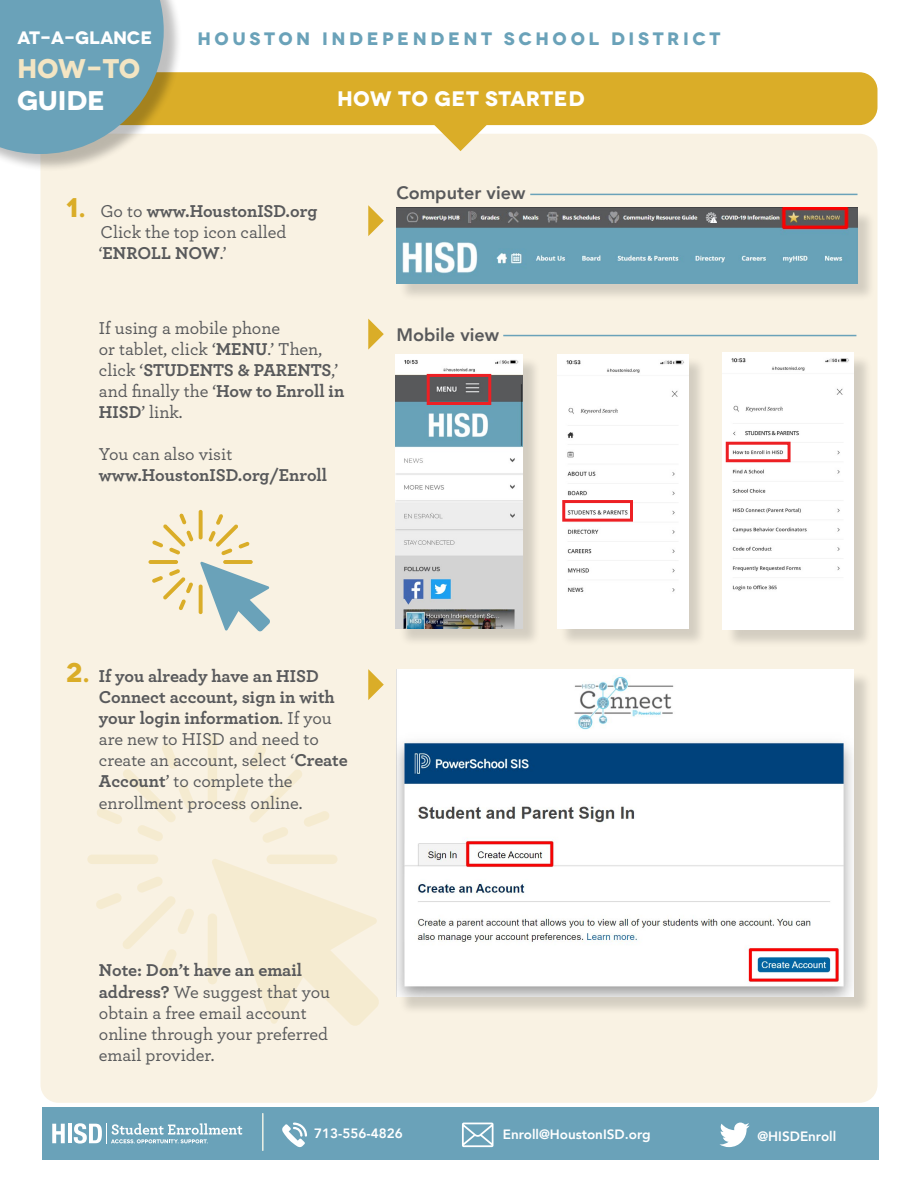
<style>
.page{position:relative;width:918px;height:1188px;background:#fff}
.page>*{position:absolute;margin:0;border:0;box-sizing:border-box;transform-origin:0 0}
.t1{font:700 27px "Novecentowide";color:#f3e5c3}
.t2{font:700 27px "Novecentowide";letter-spacing:-.01em;color:#fff}
.t3{font:700 21px "Novecentowide";letter-spacing:.025em;color:#fff}
.t4{font:500 18px/21px "Archer";color:#58595b}
.t5{font:700 18px "Novecentowide";letter-spacing:.2em;color:#6aa2b9}
.t6{font:700 18px "Archer";color:#58595b}
.t7{font:800 18px "Avenir";color:#58595b}
.t8{font:700 18px "Novecentowide";letter-spacing:-.01em;color:#fff}
.t9{font:800 13.5px "Avenir";color:#fff}
.s1{font-family:"Novecentowide";font-weight:700;font-size:27px;color:#daad28}
.s2{font-weight:700}
</style>
<div class="page">
<div style="left:40px;top:134px;width:838px;height:969px;background:#f9f2e3;border-radius:18px"></div>
<svg style="left:212px;top:859px;width:167px;height:167px"></svg>
<div style="left:208px;top:734px;width:9px;height:71px;background:#f5ebd0;border-radius:5px"></div>
<svg style="left:97px;top:743px;width:98px;height:98px"></svg>
<div style="left:87px;top:855px;width:71px;height:9px;background:#f5ebd0;border-radius:5px"></div>
<svg style="left:96px;top:877px;width:98px;height:98px"></svg>
<div style="left:208px;top:913px;width:9px;height:71px;background:#f5ebd0;border-radius:5px"></div>
<div style="left:267px;top:855px;width:71px;height:9px;background:#f5ebd0;border-radius:5px"></div>
<svg style="left:232px;top:745px;width:97px;height:98px"></svg>
<div style="left:40px;top:72px;width:838px;height:53px;background:#daad28;border-radius:18px"></div>
<svg style="left:432px;top:125px;width:57px;height:26px"></svg>
<div style="left:42px;top:1107px;width:837px;height:53px;background:#6aa2b9"></div>
<svg style="left:462px;top:1123px;width:32px;height:24px"></svg>
<svg style="left:719px;top:1123px;width:31px;height:24px"></svg>
<svg style="left:282px;top:1123px;width:25px;height:24px"></svg>
<svg style="left:52px;top:1124px;width:13px;height:19px"></svg>
<hr style="left:68px;top:1124px;width:4px;height:19px;background:#fff">
<svg style="left:74px;top:1123px;width:168px;height:21px"></svg>
<hr style="left:262px;top:1114px;width:2px;height:36px;background:#ecf1e5">
<div style="left:0;top:0;width:183px;height:173px;background:#000;opacity:.25"></div>
<svg style="left:0;top:0;width:164px;height:154px;background:#77a5b3"></svg>
<div style="left:398px;top:672px;width:475px;height:344px;background:#000;opacity:.15"></div>
<img style="left:396px;top:669px;width:458px;height:328px">
<div style="left:398px;top:210px;width:478px;height:92px;background:#000;opacity:.15"></div>
<img style="left:396px;top:207px;width:461px;height:76px">
<svg style="left:368px;top:205px;width:16px;height:31px"></svg>
<svg style="left:368px;top:669px;width:16px;height:31px"></svg>
<svg style="left:368px;top:319px;width:16px;height:31px"></svg>
<div style="left:398px;top:357px;width:143px;height:290px;background:#000;opacity:.15"></div>
<img style="left:396px;top:354px;width:126px;height:274px">
<div style="left:559px;top:357px;width:148px;height:290px;background:#000;opacity:.15"></div>
<div style="left:557px;top:354px;width:131px;height:275px;background:#fff"></div>
<div style="left:725px;top:355px;width:148px;height:293px;background:#000;opacity:.15"></div>
<img style="left:723px;top:352px;width:131px;height:278px">
<hr style="left:530px;top:194px;width:328px;height:1px;background:#6aa2b9">
<hr style="left:503px;top:335px;width:353px;height:1px;background:#6aa2b9">
<div style="left:427px;top:374px;width:64px;height:31px;border:3px solid #ed2024"></div>
<div style="left:562px;top:500px;width:71px;height:22px;border:3px solid #ed2024"></div>
<div style="left:726px;top:442px;width:65px;height:20px;border:3px solid #ed2024"></div>
<svg style="left:200px;top:561px;width:70px;height:71px"></svg>
<svg style="left:199px;top:510px;width:4px;height:29px"></svg>
<svg style="left:152px;top:513px;width:42px;height:41px"></svg>
<hr style="left:149px;top:560px;width:29px;height:4px;background:#daad28;border-radius:2px">
<svg style="left:152px;top:569px;width:41px;height:41px"></svg>
<svg style="left:199px;top:585px;width:4px;height:29px"></svg>
<hr style="left:223px;top:560px;width:30px;height:4px;background:#daad28;border-radius:2px">
<svg style="left:208px;top:514px;width:42px;height:41px"></svg>
<p class="t8" style="left:18px;top:26px;width:136px">AT-A-GLANCE</p>
<h1 class="t1" style="left:17px;top:51px;width:125px">HOW-TO</h1>
<h1 class="t2" style="left:17px;top:84px;width:90px">GUIDE</h1>
<p class="t5" style="left:197px;top:28px;width:525px">HOUSTON INDEPENDENT SCHOOL DISTRICT</p>
<p class="t3" style="left:337px;top:86px;width:249px">HOW TO GET STARTED</p>
<p class="t4" style="left:99px;top:200px;width:220px;text-indent:-33px"><span class="s1">1.</span> Go to <span class="s2">www.HoustonISD.org<br></span>Click the top icon called ‘<span class="s2">ENROLL NOW</span>.’</p>
<p class="t4" style="left:99px;top:317px;width:247px">If using a mobile phone<br>or tablet, click ‘<span class="s2">MENU</span>.’ Then, click ‘<span class="s2">STUDENTS &amp; PARENTS</span>,’ and finally the ‘<span class="s2">How to Enroll in<br>HISD</span>’ link.</p>
<p class="t4" style="left:99px;top:443px;width:135px">You can also visit</p>
<p class="t6" style="left:99px;top:461px;width:230px">www.HoustonISD.org/Enroll</p>
<p class="t7" style="left:396px;top:179px;width:130px">Computer view</p>
<p class="t7" style="left:396px;top:321px;width:104px">Mobile view</p>
<p class="t4" style="left:99px;top:665px;width:250px;text-indent:-33px"><span class="s1">2.</span> <span class="s2">If you already have an HISD<br>Connect account, sign in with your login information</span>. If you are new to HISD and need to create an account, select ‘<span class="s2">Create<br>Account</span>’ to complete the enrollment process online.</p>
<p class="t4" style="left:99px;top:959px;width:233px"><span class="s2">Note: Don’t have an email address?</span> We suggest that you obtain a free email account online through your preferred email provider.</p>
<p class="t9" style="left:314px;top:1122px;width:90px">713-556-4826</p>
<p class="t9" style="left:503px;top:1124px;width:149px">Enroll@HoustonISD.org</p>
<p class="t9" style="left:757px;top:1126px;width:80px">@HISDEnroll</p>
</div>
